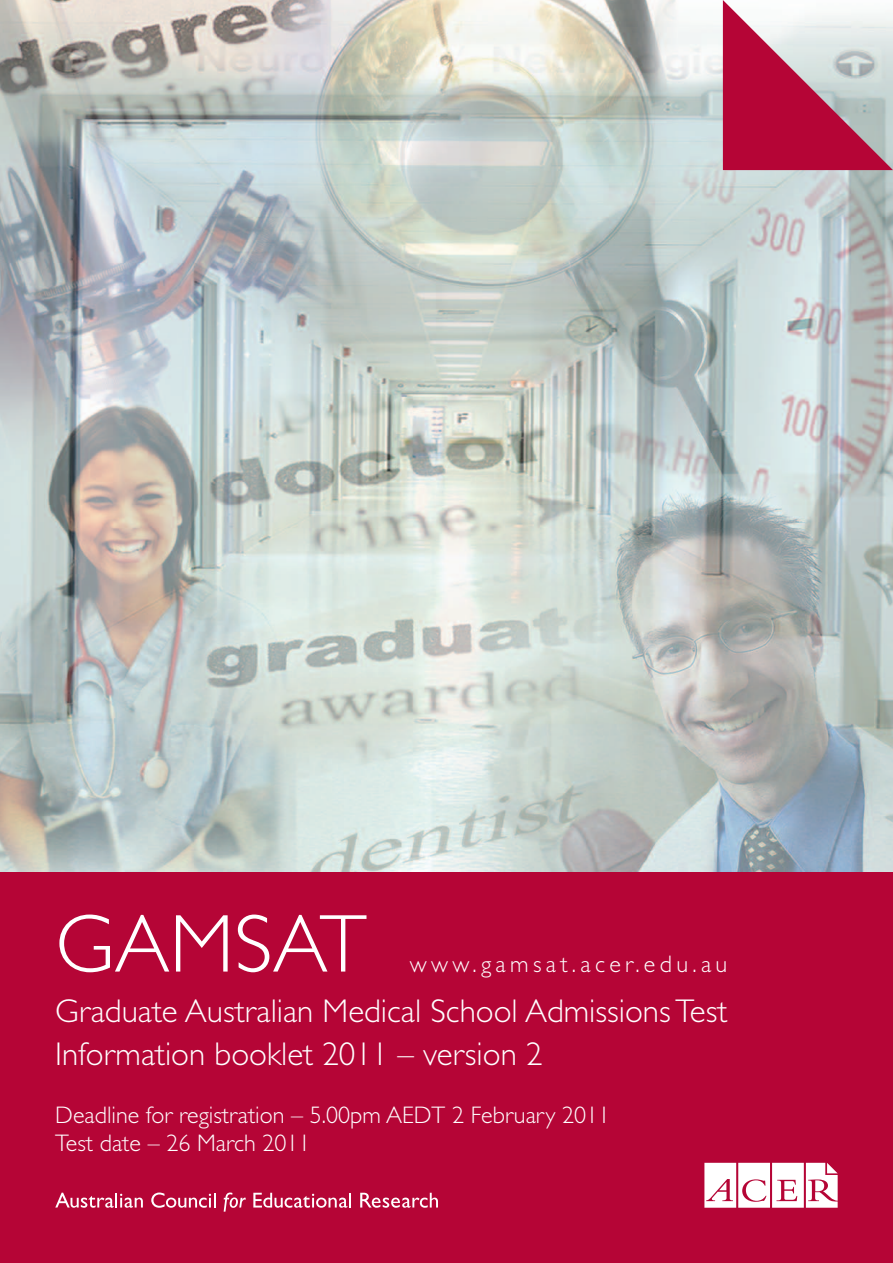
<style>
.page{position:relative;width:893px;height:1263px;background:#fff}
.page>*{position:absolute;margin:0;border:0;box-sizing:border-box;transform-origin:0 0}
.t1{font:300 82.5px "Gill Sans";color:#fff}
.t2{font:300 33px/43.2px "Gill Sans";color:#fff}
.t3{font:300 24px/28.8px "Gill Sans";color:#fff}
.t4{font:300 24px "Gill Sans";letter-spacing:.18em;color:#fff}
</style>
<div class="page">
<div style="left:0;top:872px;width:893px;height:391px;background:#b50536"></div>
<img style="left:0;top:0;width:893px;height:872px">
<svg style="left:723px;top:0;width:170px;height:170px;background:#c7738b"></svg>
<svg style="left:55px;top:1193px;width:88px;height:15px"></svg>
<svg style="left:151px;top:1192px;width:65px;height:16px"></svg>
<svg style="left:224px;top:1192px;width:22px;height:19px"></svg>
<svg style="left:253px;top:1193px;width:98px;height:15px"></svg>
<svg style="left:360px;top:1193px;width:78px;height:15px"></svg>
<svg style="left:704px;top:1163px;width:134px;height:45px;background:#f2d4dd"></svg>
<h1 class="t1" style="left:55px;top:897px;width:313px">GAMSAT</h1>
<p class="t4" style="left:410px;top:950px;width:319px">www.gamsat.acer.edu.au</p>
<p class="t2" style="left:55px;top:989px;width:674px">Graduate Australian Medical School AdmissionsTest<br>Information booklet 2011 – version 2</p>
<p class="t3" style="left:55px;top:1100px;width:557px">Deadline for registration – 5.00pm AEDT 2 February 2011<br>Test date – 26 March 2011</p>
</div>
